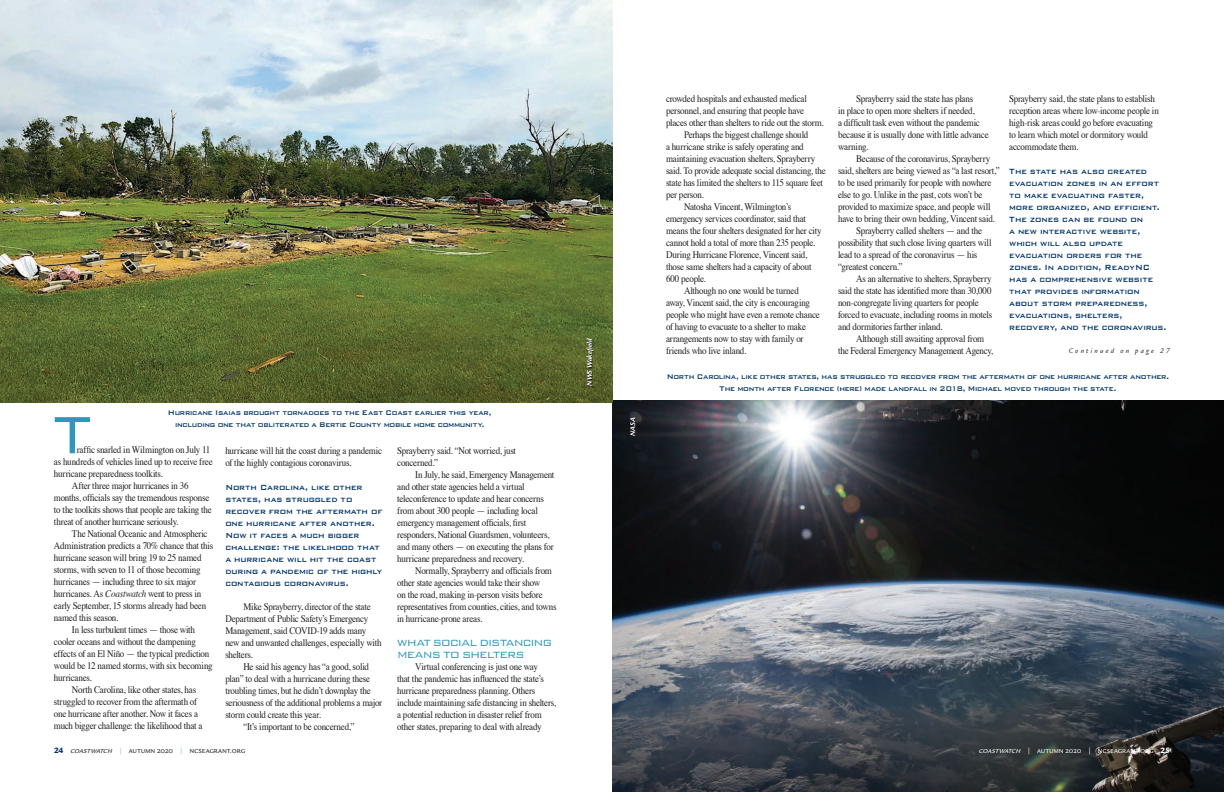
<style>
.page{position:relative;width:1224px;height:792px;background:#fff}
.page>*{position:absolute;margin:0;border:0;box-sizing:border-box;transform-origin:0 0}
.t1{font:300 70px "Bank Gothic BT";color:#2f97b9;scale:.9 1}
.t2{font:300 12px/12px "Bank Gothic BT";letter-spacing:-.085em;color:#2f97b9}
.t3{font:10px/12px "Times";letter-spacing:-.025em;color:#231f20;scale:.9 1}
.t4{font:500 10px/12px "Bank Gothic BT";letter-spacing:-.005em;color:#003367;scale:.9 1}
.t5{font:500 9px/12px "Bank Gothic BT";letter-spacing:-.02em;color:#003667;text-align:center;scale:.9 1}
.t6{font:500 9px "Bank Gothic BT";letter-spacing:-.04em;color:#003667;scale:.9 1}
.t7{font:8px "Legacy Sans SC";letter-spacing:-.01em;color:#fff}
.t8{font:8px "Legacy Sans SC";letter-spacing:-.01em;color:#231f20}
.t9{font:italic 7px "Legacy Sans";color:#231f20}
.t10{font:italic 700 7px "Legacy Sans";color:#fff}
.s1{font-style:italic}
.s2{font-family:"Legacy Sans";font-weight:900;color:#003367}
.s3{font-weight:500;color:#78bde8}
.s4{font-weight:500}
.s5{font-family:"Legacy Sans";font-weight:900}
</style>
<div class="page">
<img style="left:612px;top:401px;width:612px;height:391px">
<img style="left:0;top:0;width:612px;height:402px">
<svg style="left:587px;top:339px;width:7px;height:48px"></svg>
<div style="left:630px;top:418px;width:6px;height:19px;background:#1c1c1f"></div>
<p class="t5" style="left:168px;top:406px;width:361px">Hurricane Isaias brought tornadoes to the East Coast earlier this year,</p>
<p class="t6" style="left:175px;top:419px;width:345px">including one that obliterated a Bertie County mobile home community.</p>
<p class="t1" style="left:54px;top:398px;width:42px">T</p>
<p class="t3" style="left:54px;top:443px;width:178px;text-indent:23px">raffic snarled in Wilmington on July 11 as hundreds of vehicles lined up to receive free hurricane preparedness toolkits.</p>
<p class="t3" style="left:54px;top:479px;width:177px;text-indent:18px">After three major hurricanes in 36 months, officials say the tremendous response to the toolkits shows that people are taking the threat of another hurricane seriously.</p>
<p class="t3" style="left:54px;top:527px;width:179px;text-indent:18px">The National Oceanic and Atmospheric Administration predicts a 70% chance that this hurricane season will bring 19 to 25 named storms, with seven to 11 of those becoming hurricanes — including three to six major hurricanes. As <span class="s1">Coastwatch</span> went to press in early September, 15 storms already had been named this season.</p>
<p class="t3" style="left:54px;top:623px;width:178px;text-indent:18px">In less turbulent times — those with cooler oceans and without the dampening effects of an El Niño — the typical prediction would be 12 named storms, with six becoming hurricanes.</p>
<p class="t3" style="left:54px;top:683px;width:167px;text-indent:18px">North Carolina, like other states, has struggled to recover from the aftermath of one hurricane after another. Now it faces a much bigger challenge: the likelihood that a</p>
<p class="t3" style="left:225px;top:443px;width:176px">hurricane will hit the coast during a pandemic of the highly contagious coronavirus.</p>
<p class="t4" style="left:225px;top:481px;width:176px">North Carolina, like other states, has struggled to recover from the aftermath of one hurricane after another.<br>Now it faces a much bigger challenge: the likelihood that a hurricane will hit the coast during a pandemic of the highly contagious coronavirus.</p>
<p class="t3" style="left:225px;top:599px;width:175px;text-indent:18px">Mike Sprayberry, director of the state Department of Public Safety’s Emergency Management, said COVID-19 adds many new and unwanted challenges, especially with shelters.</p>
<p class="t3" style="left:225px;top:659px;width:176px;text-indent:18px">He said his agency has “a good, solid plan” to deal with a hurricane during these troubling times, but he didn’t downplay the seriousness of the additional problems a major storm could create this year.</p>
<p class="t3" style="left:243px;top:719px;width:125px">“It’s important to be concerned,”</p>
<p class="t3" style="left:397px;top:444px;width:134px">Sprayberry said. “Not worried, just concerned.”</p>
<p class="t3" style="left:397px;top:468px;width:176px;text-indent:18px">In July, he said, Emergency Management and other state agencies held a virtual teleconference to update and hear concerns from about 300 people — including local emergency management officials, first responders, National Guardsmen, volunteers, and many others — on executing the plans for hurricane preparedness and recovery.</p>
<p class="t3" style="left:397px;top:564px;width:179px;text-indent:18px">Normally, Sprayberry and officials from other state agencies would take their show<br>on the road, making in-person visits before representatives from counties, cities, and towns in hurricane-prone areas.</p>
<p class="t2" style="left:397px;top:637px;width:156px">WHAT SOCIAL DISTANCING<br>MEANS TO SHELTERS</p>
<p class="t3" style="left:397px;top:660px;width:178px;text-indent:18px">Virtual conferencing is just one way<br>that the pandemic has influenced the state’s hurricane preparedness planning. Others include maintaining safe distancing in shelters, a potential reduction in disaster relief from other states, preparing to deal with already</p>
<p class="t8" style="left:54px;top:746px;width:193px"><span class="s2">24</span> <span class="s1">coastwatch</span> <span class="s3">|</span> autumn 2020 <span class="s3">|</span> ncseagrant.org</p>
<p class="t10" style="left:585px;top:386px;width:49px;rotate:-90deg">NWS Wakefield</p>
<p class="t10" style="left:628px;top:436px;width:21px;rotate:-90deg">NASA</p>
<p class="t3" style="left:666px;top:92px;width:177px">crowded hospitals and exhausted medical personnel, and ensuring that people have places other than shelters to ride out the storm.</p>
<p class="t3" style="left:666px;top:128px;width:179px;text-indent:18px">Perhaps the biggest challenge should<br>a hurricane strike is safely operating and maintaining evacuation shelters, Sprayberry said. To provide adequate social distancing, the state has limited the shelters to 115 square feet per person.</p>
<p class="t3" style="left:666px;top:200px;width:174px;text-indent:18px">Natosha Vincent, Wilmington’s emergency services coordinator, said that means the four shelters designated for her city cannot hold a total of more than 235 people.<br>During Hurricane Florence, Vincent said, those same shelters had a capacity of about 600 people.</p>
<p class="t3" style="left:666px;top:284px;width:172px;text-indent:18px">Although no one would be turned away, Vincent said, the city is encouraging people who might have even a remote chance of having to evacuate to a shelter to make arrangements now to stay with family or friends who live inland.</p>
<p class="t3" style="left:838px;top:92px;width:169px;text-indent:18px">Sprayberry said the state has plans<br>in place to open more shelters if needed,<br>a difficult task even without the pandemic because it is usually done with little advance warning.</p>
<p class="t3" style="left:838px;top:152px;width:181px;text-indent:18px">Because of the coronavirus, Sprayberry said, shelters are being viewed as “a last resort,” to be used primarily for people with nowhere else to go. Unlike in the past, cots won’t be provided to maximize space, and people will have to bring their own bedding, Vincent said.</p>
<p class="t3" style="left:838px;top:224px;width:172px;text-indent:18px">Sprayberry called shelters — and the possibility that such close living quarters will lead to a spread of the coronavirus — his “greatest concern.”</p>
<p class="t3" style="left:838px;top:272px;width:173px;text-indent:18px">As an alternative to shelters, Sprayberry said the state has identified more than 30,000 non-congregate living quarters for people forced to evacuate, including rooms in motels and dormitories farther inland.</p>
<p class="t3" style="left:838px;top:332px;width:174px;text-indent:18px">Although still awaiting approval from the Federal Emergency Management Agency,</p>
<p class="t3" style="left:1009px;top:92px;width:168px">Sprayberry said, the state plans to establish reception areas where low-income people in high-risk areas could go before evacuating to learn which motel or dormitory would accommodate them.</p>
<p class="t4" style="left:1009px;top:165px;width:176px">The state has also created evacuation zones in an effort to make evacuating faster, more organized, and efficient.<br>The zones can be found on<br>a new interactive website, which will also update evacuation orders for the zones. In addition, ReadyNC has a comprehensive website that provides information about storm preparedness, evacuations, shelters, recovery, and the coronavirus.</p>
<p class="t9" style="left:1069px;top:347px;width:103px">C o n t i n u e d o n p a g e 2 7</p>
<p class="t5" style="left:667px;top:370px;width:560px">North Carolina, like other states, has struggled to recover from the aftermath of one hurricane after another.<br>The month after Florence (here) made landfall in 2018, Michael moved through the state.</p>
<p class="t7" style="left:979px;top:746px;width:193px"><span class="s1">coastwatch</span> <span class="s4">|</span> autumn 2020 <span class="s4">|</span> ncseagrant.org <span class="s5">25</span></p>
</div>
